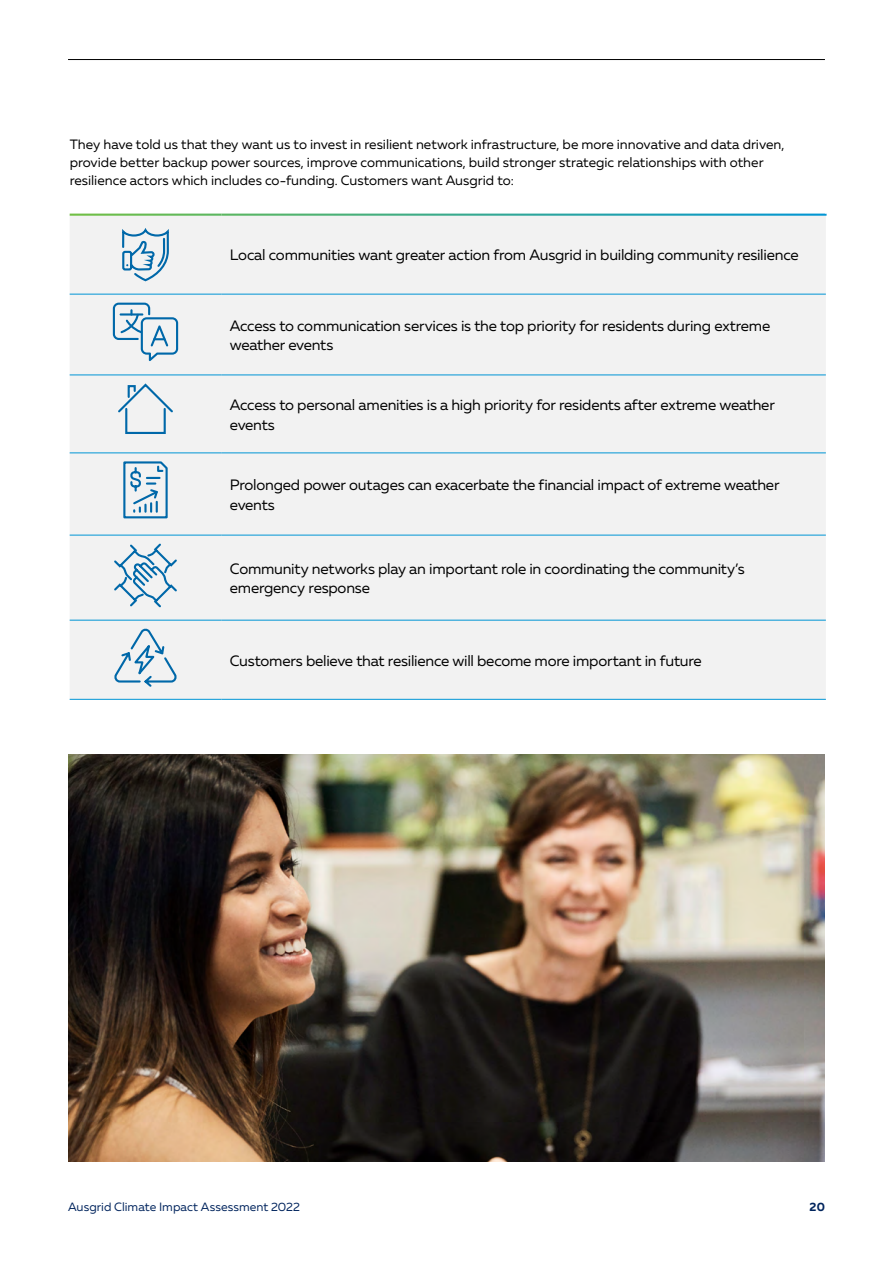
<style>
.page{position:relative;width:893px;height:1263px;background:#fff}
.page>*{position:absolute;margin:0;border:0;box-sizing:border-box;transform-origin:0 0}
.t1{font:15px/19.5px "Muller";letter-spacing:-.015em;color:#000}
.t2{font:13.5px/18px "Muller";color:#000}
.t3{font:12px "Muller";letter-spacing:.005em;color:#00245d}
.t4{font:700 12px "Muller";color:#00245d}
</style>
<div class="page">
<div style="left:70px;top:216px;width:756px;height:483px;background:#f2f2f2"></div>
<hr style="left:70px;top:294px;width:151px;height:1px;background:#0095d5">
<hr style="left:221px;top:294px;width:605px;height:1px;background:#0095d5">
<hr style="left:70px;top:375px;width:151px;height:1px;background:#0095d5">
<hr style="left:221px;top:375px;width:605px;height:1px;background:#0095d5">
<hr style="left:70px;top:453px;width:151px;height:1px;background:#0095d5">
<hr style="left:221px;top:453px;width:605px;height:1px;background:#0095d5">
<hr style="left:70px;top:535px;width:151px;height:1px;background:#0095d5">
<hr style="left:221px;top:535px;width:605px;height:1px;background:#0095d5">
<hr style="left:70px;top:620px;width:151px;height:1px;background:#0095d5">
<hr style="left:221px;top:620px;width:605px;height:1px;background:#0095d5">
<hr style="left:70px;top:699px;width:151px;height:1px;background:#0095d5">
<hr style="left:221px;top:699px;width:605px;height:1px;background:#0095d5">
<svg style="left:121px;top:225px;width:49px;height:57px"></svg>
<svg style="left:113px;top:303px;width:65px;height:58px"></svg>
<svg style="left:116px;top:382px;width:59px;height:53px"></svg>
<svg style="left:122px;top:460px;width:48px;height:59px"></svg>
<svg style="left:112px;top:542px;width:67px;height:67px"></svg>
<svg style="left:114px;top:626px;width:66px;height:63px"></svg>
<img style="left:68px;top:755px;width:757px;height:406px">
<hr style="left:68px;top:59px;width:757px;height:1px;background:#000">
<p class="t2" style="left:70px;top:135px;width:716px">They have told us that they want us to invest in resilient network infrastructure, be more innovative and data driven, provide better backup power sources, improve communications, build stronger strategic relationships with other resilience actors which includes co-funding. Customers want Ausgrid to:</p>
<p class="t1" style="left:230px;top:245px;width:570px">Local communities want greater action from Ausgrid in building community resilience</p>
<p class="t1" style="left:230px;top:315px;width:542px">Access to communication services is the top priority for residents during extreme weather events</p>
<p class="t1" style="left:230px;top:395px;width:546px">Access to personal amenities is a high priority for residents after extreme weather events</p>
<p class="t1" style="left:230px;top:475px;width:551px">Prolonged power outages can exacerbate the financial impact of extreme weather events</p>
<p class="t1" style="left:230px;top:558px;width:517px">Community networks play an important role in coordinating the community’s emergency response</p>
<p class="t1" style="left:230px;top:650px;width:473px">Customers believe that resilience will become more important in future</p>
<p class="t3" style="left:68px;top:1199px;width:234px">Ausgrid Climate Impact Assessment 2022</p>
<p class="t4" style="left:810px;top:1199px;width:17px">20</p>
</div>
